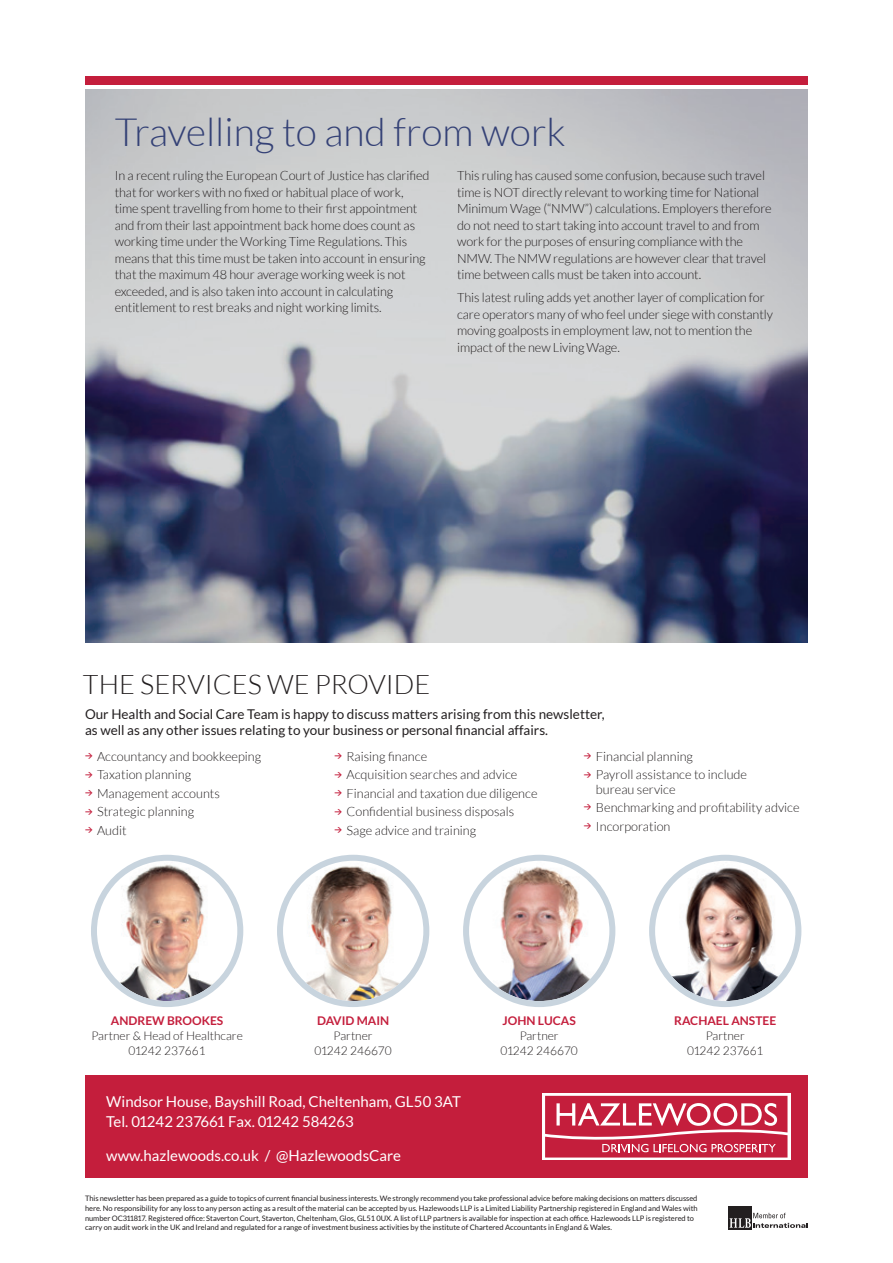
<style>
.page{position:relative;width:893px;height:1263px;background:#fff}
.page>*{position:absolute;margin:0;border:0;box-sizing:border-box;transform-origin:0 0}
.t1{font:300 39px "Lato";color:#344176}
.t2{font:300 27px "Lato";color:#231f20}
.t3{font:15px/19.5px "Lato";color:#fff}
.t4{font:13.5px/16.5px "Lato";color:#231f20}
.t5{font:300 12.75px/16.5px "Lato";letter-spacing:-.01em;color:#231f20}
.t6{font:300 12px/15px "Lato";color:#231f20;text-align:center}
.t7{font:700 12px "Lato";color:#c41e3c}
.t8{font:7.5px/9.8px "Lato";letter-spacing:-.005em;color:#231f20}
</style>
<div class="page">
<img style="left:85px;top:89px;width:723px;height:553px">
<div style="left:85px;top:77px;width:723px;height:8px;background:#c41e3c"></div>
<svg style="left:94px;top:858px;width:146px;height:146px"></svg>
<img style="left:97px;top:861px;width:140px;height:140px;border-radius:70px">
<div style="left:91px;top:855px;width:152px;height:152px;border:6px solid #c8d4de;border-radius:50%"></div>
<svg style="left:280px;top:858px;width:146px;height:146px"></svg>
<img style="left:283px;top:861px;width:140px;height:140px;border-radius:70px">
<div style="left:277px;top:855px;width:152px;height:152px;border:6px solid #c8d4de;border-radius:50%"></div>
<svg style="left:466px;top:858px;width:146px;height:146px"></svg>
<img style="left:469px;top:861px;width:140px;height:140px;border-radius:70px">
<div style="left:463px;top:855px;width:152px;height:152px;border:6px solid #c8d4de;border-radius:50%"></div>
<img style="left:656px;top:861px;width:139px;height:140px">
<div style="left:649px;top:855px;width:152px;height:152px;border:6px solid #c8d4de;border-radius:50%"></div>
<div style="left:85px;top:1076px;width:723px;height:102px;background:#c41e3c"></div>
<svg style="left:542px;top:1093px;width:248px;height:67px;background:#f8e5e9"></svg>
<svg style="left:545px;top:1096px;width:242px;height:61px"></svg>
<div style="left:728px;top:1207px;width:24px;height:23px;background:#231f20"></div>
<svg style="left:730px;top:1213px;width:78px;height:15px"></svg>
<h1 class="t1" style="left:115px;top:111px;width:452px">Travelling to and from work</h1>
<p class="t5" style="left:115px;top:168px;width:316px">In a recent ruling the European Court of Justice has clarified that for workers with no fixed or habitual place of work, time spent travelling from home to their first appointment and from their last appointment back home does count as working time under the Working Time Regulations. This means that this time must be taken into account in ensuring that the maximum 48 hour average working week is not exceeded, and is also taken into account in calculating entitlement to rest breaks and night working limits.</p>
<p class="t5" style="left:457px;top:168px;width:316px">This ruling has caused some confusion, because such travel time is NOT directly relevant to working time for National Minimum Wage (“NMW”) calculations. Employers therefore do not need to start taking into account travel to and from work for the purposes of ensuring compliance with the NMW. The NMW regulations are however clear that travel time between calls must be taken into account.</p>
<p class="t5" style="left:457px;top:289px;width:317px">This latest ruling adds yet another layer of complication for care operators many of who feel under siege with constantly moving goalposts in employment law, not to mention the impact of the new Living Wage.</p>
<h2 class="t2" style="left:83px;top:669px;width:349px">THE SERVICES WE PROVIDE</h2>
<p class="t4" style="left:85px;top:706px;width:521px">Our Health and Social Care Team is happy to discuss matters arising from this newsletter, as well as any other issues relating to your business or personal financial affairs.</p>
<p class="t5" style="left:85px;top:747px;width:178px;line-height:18.5px"><sup>&gt;</sup> Accountancy and bookkeeping <sup>&gt;</sup> Taxation planning<br><sup>&gt;</sup> Management accounts<br><sup>&gt;</sup> Strategic planning<br><sup>&gt;</sup> Audit</p>
<p class="t5" style="left:334px;top:747px;width:204px;line-height:18.5px"><sup>&gt;</sup> Raising finance<br><sup>&gt;</sup> Acquisition searches and advice<br><sup>&gt;</sup> Financial and taxation due diligence <sup>&gt;</sup> Confidential business disposals<br><sup>&gt;</sup> Sage advice and training</p>
<p class="t5" style="left:584px;top:747px;width:165px;line-height:18.5px"><sup>&gt;</sup> Financial planning<br><sup>&gt;</sup> Payroll assistance to include</p>
<p class="t5" style="left:584px;top:780px;width:217px;line-height:18.5px;text-indent:12px">bureau service<br><sup>&gt;</sup> Benchmarking and profitability advice <sup>&gt;</sup> Incorporation</p>
<p class="t7" style="left:111px;top:1013px;width:114px">ANDREW BROOKES</p>
<p class="t6" style="left:91px;top:1028px;width:153px">Partner &amp; Head of Healthcare<br>01242 237661</p>
<p class="t7" style="left:317px;top:1013px;width:74px">DAVID MAIN</p>
<p class="t6" style="left:314px;top:1028px;width:79px">Partner<br>01242 246670</p>
<p class="t7" style="left:503px;top:1013px;width:75px">JOHN LUCAS</p>
<p class="t6" style="left:500px;top:1028px;width:79px">Partner<br>01242 246670</p>
<p class="t7" style="left:674px;top:1013px;width:103px">RACHAEL ANSTEE</p>
<p class="t6" style="left:687px;top:1028px;width:78px">Partner<br>01242 237661</p>
<p class="t3" style="left:106px;top:1092px;width:356px">Windsor House, Bayshill Road, Cheltenham, GL50 3AT<br>Tel. 01242 237661 Fax. 01242 584263</p>
<p class="t3" style="left:106px;top:1146px;width:296px">www.hazlewoods.co.uk / @HazlewoodsCare</p>
<p class="t8" style="left:85px;top:1193px;width:614px">This newsletter has been prepared as a guide to topics of current financial business interests. We strongly recommend you take professional advice before making decisions on matters discussed here. No responsibility for any loss to any person acting as a result of the material can be accepted by us. Hazlewoods LLP is a Limited Liability Partnership registered in England and Wales with number OC311817. Registered office: Staverton Court, Staverton, Cheltenham, Glos, GL51 0UX. A list of LLP partners is available for inspection at each office. Hazlewoods LLP is registered to carry on audit work in the UK and Ireland and regulated for a range of investment business activities by the institute of Chartered Accountants in England &amp; Wales.</p>
</div>
